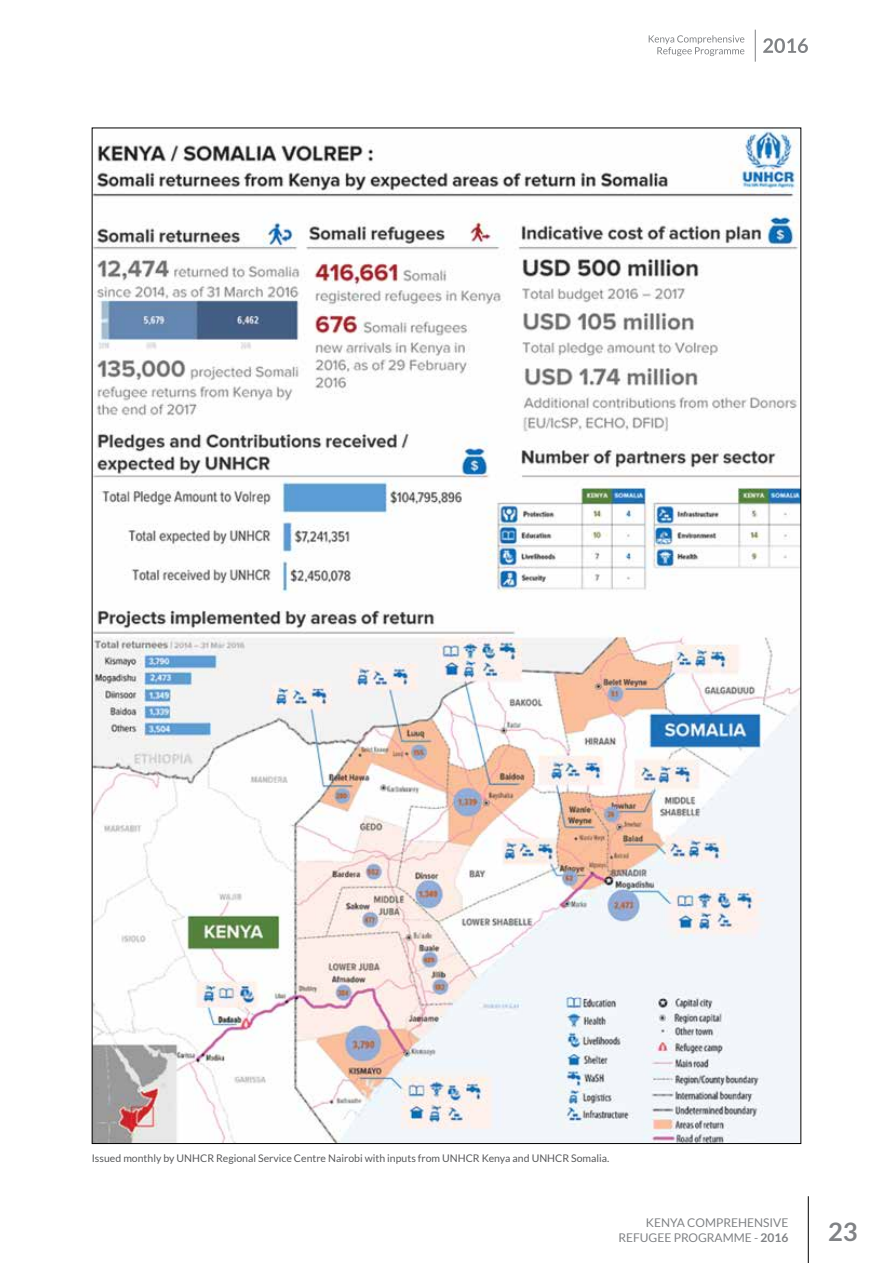
<style>
.page{position:relative;width:893px;height:1263px;background:#fff}
.page>*{position:absolute;margin:0;border:0;box-sizing:border-box;transform-origin:0 0}
.t1{font:700 25.5px "Lato";color:#808285}
.t2{font:12px/14.4px "Lato";color:#808285;text-align:right}
.t3{font:10.5px "Lato";color:#58595b}
.s1{font-weight:700}
</style>
<div class="page">
<hr style="left:808px;top:1196px;width:1px;height:67px;background:#000">
<svg style="left:649px;top:35px;width:95px;height:21px"></svg>
<svg style="left:763px;top:38px;width:45px;height:15px"></svg>
<hr style="left:755px;top:30px;width:1px;height:32px;background:#808285">
<img style="left:94px;top:130px;width:705px;height:1012px">
<p class="t3" style="left:92px;top:1152px;width:519px">Issued monthly by UNHCR Regional Service Centre Nairobi with inputs from UNHCR Kenya and UNHCR Somalia.</p>
<p class="t2" style="left:618px;top:1215px;width:172px">KENYA COMPREHENSIVE<br>REFUGEE PROGRAMME - <span class="s1">2016</span></p>
<h1 class="t1" style="left:828px;top:1217px;width:31px">23</h1>
</div>
